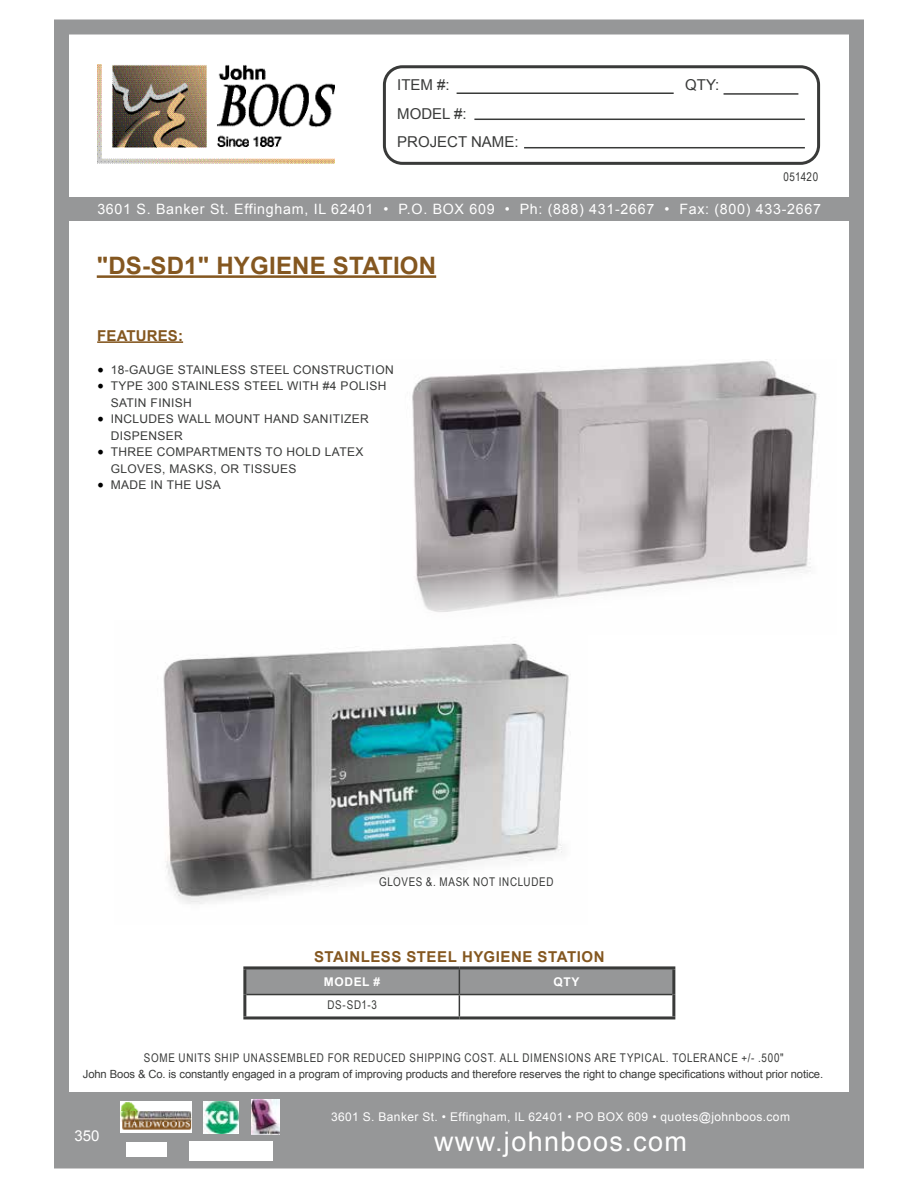
<style>
.page{position:relative;width:918px;height:1188px;background:#fff}
.page>*{position:absolute;margin:0;border:0;box-sizing:border-box;transform-origin:0 0}
.t1{font:27px "Arial";letter-spacing:.05em;color:#fff}
.t2{font:700 24px "Arial";letter-spacing:.01em;color:#845720}
.t3{font:15px/28.5px "Arial";color:#393a39}
.t4{font:700 15px "Arial";letter-spacing:.03em;color:#845720}
.t5{font:700 15px "Arial";letter-spacing:.01em;color:#845720}
.t6{font:15px "Arial";color:#fff}
.t7{font:14.25px "Arial";letter-spacing:.05em;color:#fff}
.t8{font:12px/16.5px "Arial";letter-spacing:.03em;color:#393a39}
.t9{font:12px "Arial Narrow";letter-spacing:.055em;color:#393a39}
.t10{font:12px "Arial";letter-spacing:.03em;color:#fff}
.t11{font:700 12px "Arial";letter-spacing:.05em;color:#fff}
.t12{font:11.25px "Arial";letter-spacing:-.01em;color:#393a39}
.s1{font-family:"Minion Pro";font-size:18px;color:#000}
</style>
<div class="page">
<div style="left:54px;top:197px;width:799px;height:23px;background:#969798"></div>
<div style="left:54px;top:20px;width:810px;height:1148px;border:15px solid #969798"></div>
<img style="left:97px;top:65px;width:237px;height:99px">
<div style="left:383px;top:65px;width:437px;height:100px;border:3px solid #393a39;border-radius:18px"></div>
<hr style="left:457px;top:92px;width:217px;height:2px;background:#393a39">
<hr style="left:724px;top:93px;width:74px;height:2px;background:#393a39">
<hr style="left:474px;top:119px;width:331px;height:1px;background:#393a39">
<hr style="left:524px;top:147px;width:281px;height:1px;background:#393a39">
<div style="left:54px;top:1092px;width:810px;height:76px;background:#969798"></div>
<div style="left:189px;top:1141px;width:83px;height:19px;background:#fff"></div>
<img style="left:127px;top:1143px;width:40px;height:14px">
<img style="left:203px;top:1101px;width:36px;height:32px">
<img style="left:252px;top:1100px;width:28px;height:35px">
<img style="left:121px;top:1101px;width:71px;height:32px">
<hr style="left:243px;top:969px;width:3px;height:26px;background:#393a39">
<hr style="left:243px;top:966px;width:216px;height:3px;background:#393a39">
<hr style="left:459px;top:966px;width:216px;height:3px;background:#393a39">
<hr style="left:243px;top:995px;width:3px;height:21px;background:#393a39">
<hr style="left:243px;top:1016px;width:216px;height:3px;background:#393a39">
<hr style="left:459px;top:1016px;width:216px;height:3px;background:#393a39">
<svg style="left:245px;top:968px;width:427px;height:48px"></svg>
<hr style="left:246px;top:994px;width:213px;height:1px;background:#393a39">
<hr style="left:459px;top:994px;width:213px;height:1px;background:#393a39">
<hr style="left:672px;top:969px;width:3px;height:26px;background:#393a39">
<hr style="left:672px;top:995px;width:3px;height:21px;background:#393a39">
<img style="left:412px;top:361px;width:405px;height:251px">
<hr style="left:97px;top:341px;width:86px;height:2px;background:#845720">
<hr style="left:97px;top:275px;width:339px;height:3px;background:#845720">
<img style="left:163px;top:643px;width:406px;height:261px">
<p class="t3" style="left:397px;top:71px;width:54px">ITEM #:</p>
<p class="t3" style="left:685px;top:71px;width:36px">QTY:</p>
<p class="t3" style="left:397px;top:100px;width:123px">MODEL #:<br>PROJECT NAME:</p>
<p class="t9" style="left:783px;top:168px;width:36px">051420</p>
<p class="t7" style="left:97px;top:200px;width:725px">3601 S. Banker St. Effingham, IL 62401 • P.O. BOX 609 • Ph: (888) 431-2667 • Fax: (800) 433-2667</p>
<h2 class="t2" style="left:97px;top:250px;width:341px">"DS-SD1" HYGIENE STATION</h2>
<p class="t5" style="left:97px;top:325px;width:87px">FEATURES:</p>
<p class="t8" style="left:97px;top:361px;width:298px"><span class="s1">•</span> 18-GAUGE STAINLESS STEEL CONSTRUCTION</p>
<p class="t8" style="left:111px;top:378px;width:277px;text-indent:-14px"><span class="s1">•</span> TYPE 300 STAINLESS STEEL WITH #4 POLISH<br>SATIN FINISH</p>
<p class="t8" style="left:111px;top:411px;width:260px;text-indent:-14px"><span class="s1">•</span> INCLUDES WALL MOUNT HAND SANITIZER<br>DISPENSER</p>
<p class="t8" style="left:111px;top:444px;width:254px;text-indent:-14px"><span class="s1">•</span> THREE COMPARTMENTS TO HOLD LATEX<br>GLOVES, MASKS, OR TISSUES</p>
<p class="t8" style="left:97px;top:477px;width:125px"><span class="s1">•</span> MADE IN THE USA</p>
<p class="t9" style="left:379px;top:873px;width:176px">GLOVES &amp;. MASK NOT INCLUDED</p>
<p class="t4" style="left:314px;top:947px;width:292px">STAINLESS STEEL HYGIENE STATION</p>
<p class="t11" style="left:324px;top:973px;width:58px">MODEL #</p>
<p class="t11" style="left:554px;top:973px;width:27px">QTY</p>
<p class="t9" style="left:327px;top:996px;width:51px">DS-SD1-3</p>
<p class="t9" style="left:144px;top:1049px;width:641px">SOME UNITS SHIP UNASSEMBLED FOR REDUCED SHIPPING COST. ALL DIMENSIONS ARE TYPICAL. TOLERANCE +/- .500"</p>
<p class="t12" style="left:83px;top:1067px;width:742px">John Boos &amp; Co. is constantly engaged in a program of improving products and therefore reserves the right to change specifications without prior notice.</p>
<p class="t10" style="left:331px;top:1109px;width:460px">3601 S. Banker St. • Effingham, IL 62401 • PO BOX 609 • quotes@johnboos.com</p>
<p class="t6" style="left:74px;top:1125px;width:27px">350</p>
<h1 class="t1" style="left:434px;top:1124px;width:254px">www.johnboos.com</h1>
</div>
